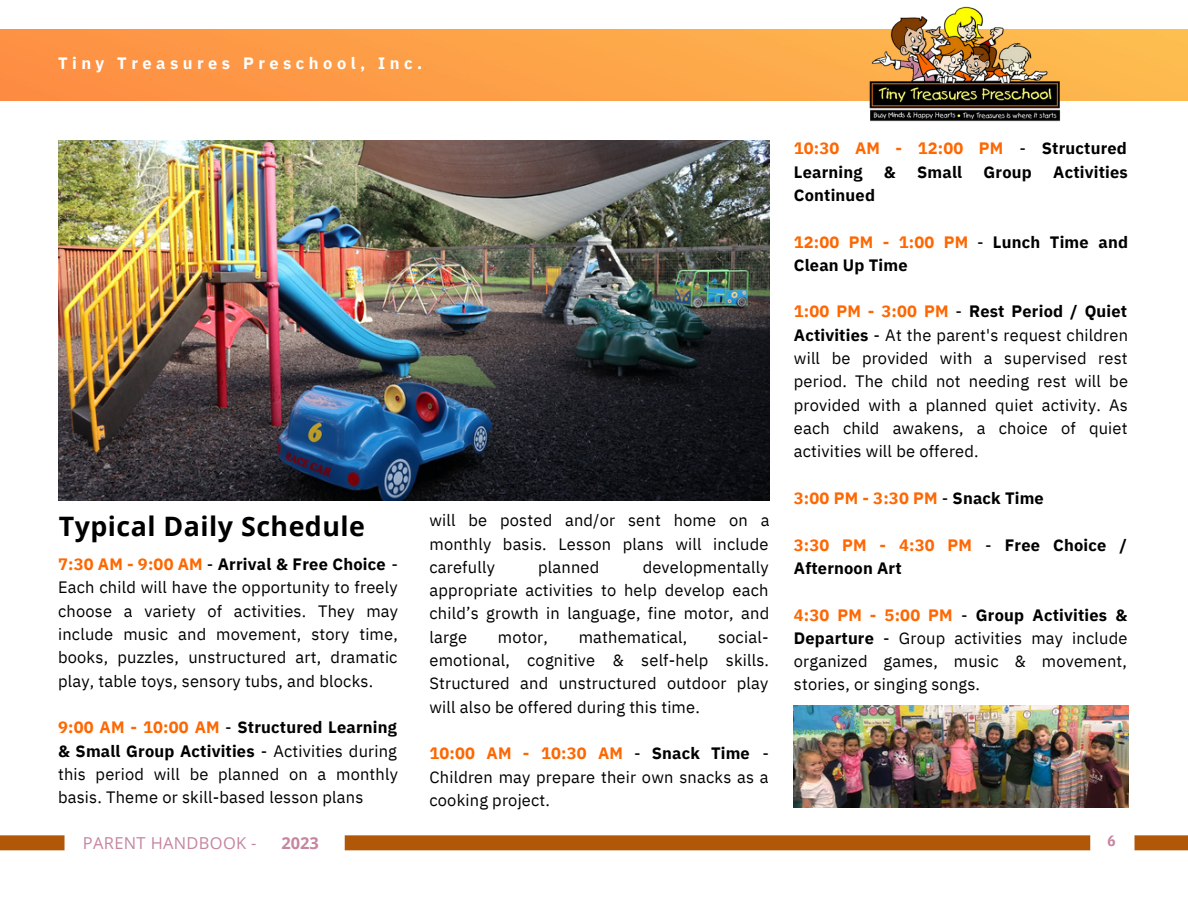
<style>
.page{position:relative;width:1188px;height:918px;background:#fff}
.page>*{position:absolute;margin:0;border:0;box-sizing:border-box;transform-origin:0 0}
.t1{font:700 26.8px "Open Sans";letter-spacing:.02em;color:#000}
.t2{font:16.4px/23.4px "IBM Plex Sans";letter-spacing:.01em;color:#000;text-align:justify}
.t3{font:700 16.4px/23.4px "IBM Plex Sans";letter-spacing:.01em;color:#000}
.t4{font:700 16.4px "IBM Plex Sans";letter-spacing:.27em;color:#fff}
.t5{font:700 16.4px "IBM Plex Sans";letter-spacing:.01em;color:#fe6701}
.t6{font:16.4px "Open Sans";letter-spacing:.02em;color:#c685a0}
.t7{font:700 16.4px "Open Sans";color:#c685a0}
.t8{font:700 14.8px "IBM Plex Sans Cond";color:#c685a0}
.s1{font-weight:700;color:#fe6701}
.s2{font-weight:700}
.s3{color:#fe6701}
.s4{font-weight:400}
.s5{font-weight:400;color:#000}
.s6{color:#000}
</style>
<div class="page">
<img style="left:58px;top:140px;width:712px;height:360px">
<div style="left:0;top:835px;width:65px;height:15px;background:#b15808"></div>
<div style="left:345px;top:835px;width:745px;height:15px;background:#b15808"></div>
<div style="left:1135px;top:835px;width:53px;height:15px;background:#b15808"></div>
<img style="left:0;top:30px;width:1188px;height:70px">
<img style="left:867px;top:6px;width:198px;height:116px">
<img style="left:794px;top:705px;width:334px;height:102px">
<p class="t4" style="left:58px;top:52px;width:366px">Tiny Treasures Preschool, Inc.</p>
<p class="t1" style="left:59px;top:508px;width:308px">Typical Daily Schedule</p>
<p class="t2" style="left:58px;top:552px;width:342px"><span class="s1">7:30 AM - 9:00 AM</span> - <span class="s2">Arrival &amp; Free Choice</span> - Each child will have the opportunity to freely choose a variety of activities. They may include music and movement, story time, books, puzzles, unstructured art, dramatic play, table toys, sensory tubs, and blocks.</p>
<p class="t2" style="left:58px;top:715px;width:341px"><span class="s1">9:00 AM - 10:00 AM</span> - <span class="s2">Structured Learning &amp; Small Group Activities</span> - Activities during this period will be planned on a monthly basis. Theme or skill-based lesson plans</p>
<p class="t2" style="left:429px;top:508px;width:341px">will be posted and/or sent home on a monthly basis. Lesson plans will include carefully</p>
<p class="t2" style="left:429px;top:555px;width:341px;text-indent:213px">developmentally appropriate activities to help develop each child’s growth in language, fine motor, and large</p>
<p class="t2" style="left:538px;top:555px;width:63px">planned</p>
<p class="t2" style="left:429px;top:625px;width:341px;text-indent:289px">social&shy;emotional, cognitive &amp; self-help skills.<br>Structured and unstructured outdoor play will also be offered during this time.</p>
<p class="t2" style="left:429px;top:741px;width:341px"><span class="s1">10:00 AM - 10:30 AM</span> - <span class="s2">Snack Time</span> - Children may prepare their own snacks as a cooking project.</p>
<p class="t2" style="left:498px;top:625px;width:51px">motor,</p>
<p class="t2" style="left:579px;top:625px;width:110px">mathematical,</p>
<p class="t3" style="left:794px;top:136px;width:335px"><span class="s3">10:30 AM - 12:00 PM</span> <span class="s4">-</span> Structured<br>Learning</p>
<p class="t3" style="left:884px;top:160px;width:13px">&amp;</p>
<p class="t3" style="left:917px;top:160px;width:47px">Small</p>
<p class="t3" style="left:984px;top:160px;width:50px">Group</p>
<p class="t3" style="left:1053px;top:160px;width:76px">Activities</p>
<p class="t3" style="left:794px;top:183px;width:83px">Continued</p>
<p class="t3" style="left:794px;top:230px;width:336px"><span class="s3">12:00 PM - 1:00 PM</span> <span class="s4">-</span> Lunch Time and<br>Clean Up Time</p>
<p class="t2" style="left:794px;top:300px;width:336px"><span class="s1">1:00 PM - 3:00 PM</span> - <span class="s2">Rest Period / Quiet Activities</span> - At the parent's request children will be provided with a supervised rest period. The child not needing rest will be provided with a planned quiet activity. As each child awakens, a choice of quiet activities will be offered.</p>
<p class="t5" style="left:794px;top:487px;width:251px">3:00 PM - 3:30 PM <span class="s5">-</span> <span class="s6">Snack Time</span></p>
<p class="t3" style="left:794px;top:533px;width:335px"><span class="s3">3:30 PM - 4:30 PM</span> <span class="s4">-</span> Free Choice /<br>Afternoon Art</p>
<p class="t2" style="left:794px;top:603px;width:335px"><span class="s1">4:30 PM - 5:00 PM</span> - <span class="s2">Group Activities &amp; Departure</span> - Group activities may include organized games, music &amp; movement, stories, or singing songs.</p>
<p class="t6" style="left:83px;top:831px;width:175px">PARENT HANDBOOK -</p>
<p class="t7" style="left:281px;top:831px;width:39px">2023</p>
<p class="t8" style="left:1108px;top:831px;width:10px">6</p>
</div>
